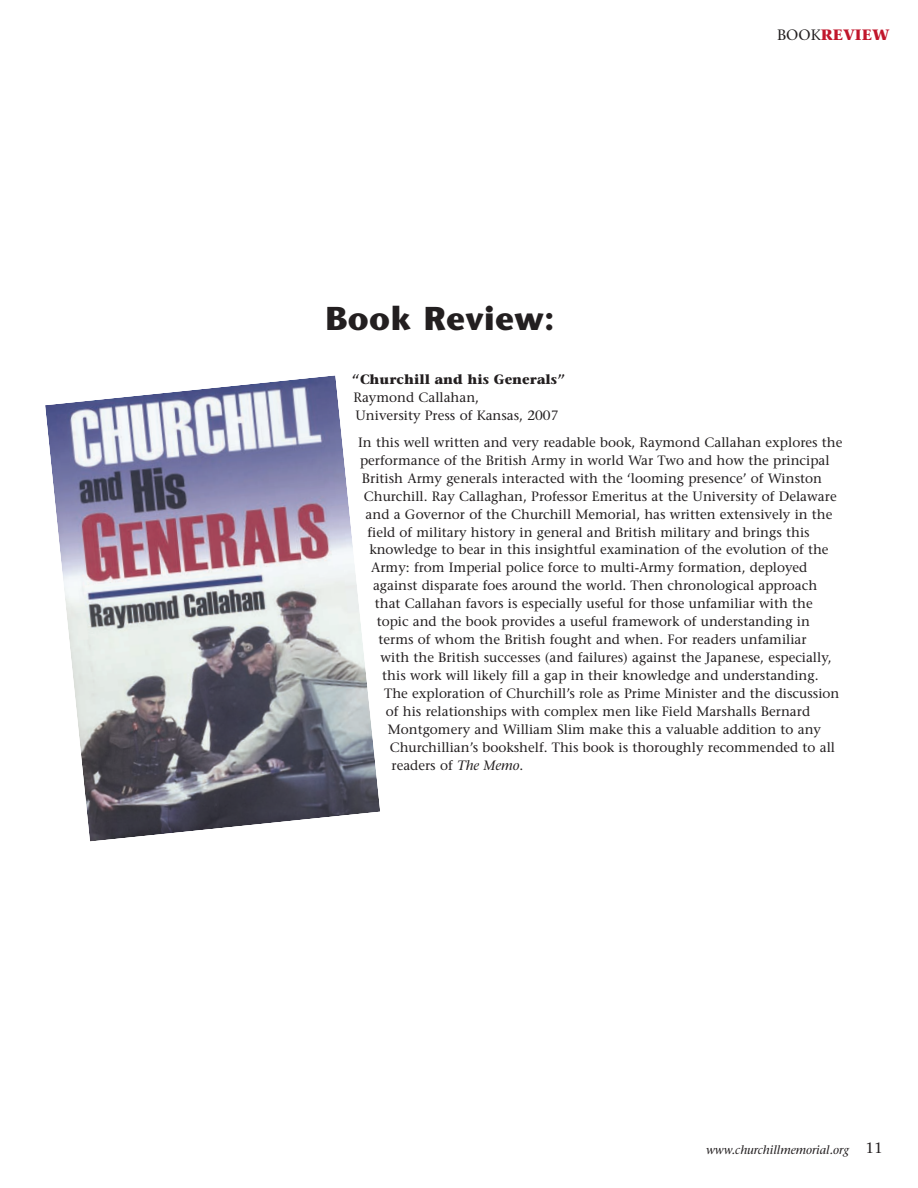
<style>
.page{position:relative;width:918px;height:1188px;background:#fff}
.page>*{position:absolute;margin:0;border:0;box-sizing:border-box;transform-origin:0 0}
.t1{font:700 33px "Stone Sans";letter-spacing:.01em;color:#231f20}
.t2{font:700 15px "Stone Serif";color:#c1162b}
.t3{font:13.5px/18px "Stone Serif";color:#231f20}
.t4{font:700 13.5px "Stone Serif";color:#231f20}
.t5{font:italic 12px "Stone Serif";color:#231f20}
.s1{font-weight:400;color:#231f20}
.s2{font-style:italic}
.s3{font-style:normal;font-size:15px}
</style>
<div class="page">
<img style="left:45px;top:375px;width:335px;height:467px">
<h1 class="t1" style="left:326px;top:305px;width:231px">Book Review:</h1>
<p class="t2" style="left:777px;top:28px;width:114px"><span class="s1">BOOK</span>REVIEW</p>
<p class="t4" style="left:352px;top:374px;width:215px">“Churchill and his Generals”</p>
<p class="t3" style="left:354px;top:389px;width:206px">Raymond Callahan,<br>University Press of Kansas, 2007</p>
<p class="t3" style="left:358px;top:434px;width:486px">In this well written and very readable book, Raymond Callahan explores the</p>
<p class="t3" style="left:360px;top:452px;width:471px">performance of the British Army in world War Two and how the principal</p>
<p class="t3" style="left:362px;top:470px;width:462px">British Army generals interacted with the ‘looming presence’ of Winston</p>
<p class="t3" style="left:364px;top:488px;width:474px">Churchill. Ray Callaghan, Professor Emeritus at the University of Delaware</p>
<p class="t3" style="left:366px;top:506px;width:468px">and a Governor of the Churchill Memorial, has written extensively in the</p>
<p class="t3" style="left:367px;top:524px;width:444px">field of military history in general and British military and brings this</p>
<p class="t3" style="left:369px;top:542px;width:461px">knowledge to bear in this insightful examination of the evolution of the</p>
<p class="t3" style="left:371px;top:560px;width:438px">Army: from Imperial police force to multi-Army formation, deployed</p>
<p class="t3" style="left:373px;top:578px;width:446px">against disparate foes around the world. Then chronological approach</p>
<p class="t3" style="left:375px;top:596px;width:439px">that Callahan favors is especially useful for those unfamiliar with the</p>
<p class="t3" style="left:377px;top:614px;width:435px">topic and the book provides a useful framework of understanding in</p>
<p class="t3" style="left:379px;top:632px;width:430px">terms of whom the British fought and when. For readers unfamiliar</p>
<p class="t3" style="left:380px;top:650px;width:453px">with the British successes (and failures) against the Japanese, especially,</p>
<p class="t3" style="left:382px;top:668px;width:438px">this work will likely fill a gap in their knowledge and understanding.</p>
<p class="t3" style="left:384px;top:686px;width:457px">The exploration of Churchill’s role as Prime Minister and the discussion</p>
<p class="t3" style="left:386px;top:704px;width:426px">of his relationships with complex men like Field Marshalls Bernard</p>
<p class="t3" style="left:388px;top:722px;width:435px">Montgomery and William Slim make this a valuable addition to any</p>
<p class="t3" style="left:390px;top:740px;width:447px">Churchillian’s bookshelf. This book is thoroughly recommended to all</p>
<p class="t3" style="left:392px;top:758px;width:133px">readers of <span class="s2">The Memo</span>.</p>
<p class="t5" style="left:706px;top:1145px;width:178px">www.churchillmemorial.org <span class="s3">11</span></p>
</div>
